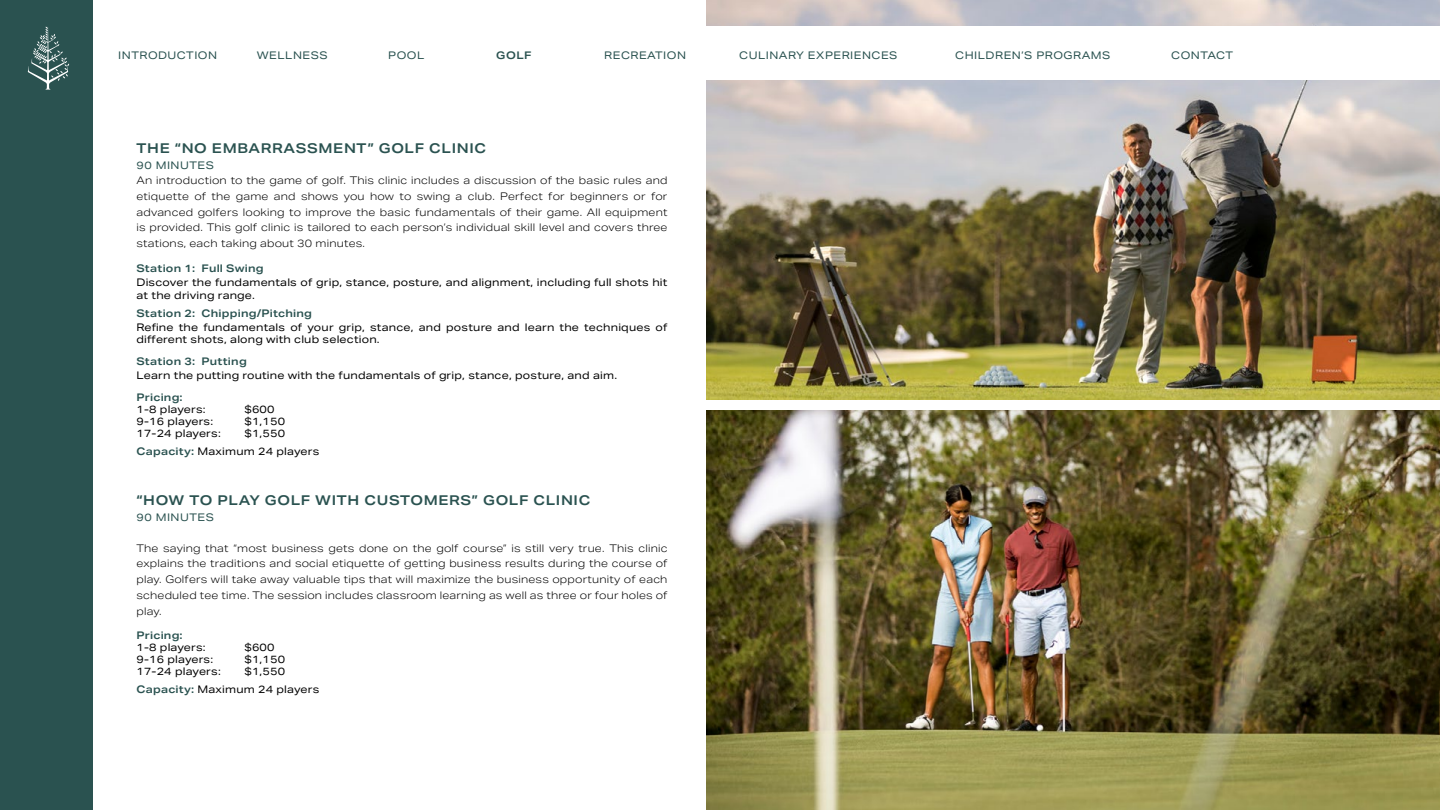
<style>
.page{position:relative;width:1440px;height:810px;background:#fff}
.page>*{position:absolute;margin:0;border:0;box-sizing:border-box;transform-origin:0 0}
.t1{font:600 13.5px "Aktiv Grotesk Ex";letter-spacing:.05em;color:#2a5250}
.t2{font:300 10.5px/15.8px "Aktiv Grotesk Ex";letter-spacing:.02em;color:#000;text-align:justify}
.t3{font:10.5px/12.6px "Aktiv Grotesk Ex";letter-spacing:.02em;color:#000}
.t4{font:10.5px "Aktiv Grotesk Ex";letter-spacing:.05em;color:#2a5250}
.t5{font:600 10.5px "Aktiv Grotesk Ex";letter-spacing:.02em;color:#2a5250}
.s1{font-weight:600;color:#2a5250}
</style>
<div class="page">
<img style="left:706px;top:0;width:734px;height:810px">
<div style="left:0;top:26px;width:1440px;height:54px;background:#fff"></div>
<div style="left:0;top:0;width:93px;height:810px;background:#2a5250"></div>
<div style="left:705px;top:400px;width:735px;height:10px;background:#fff"></div>
<svg style="left:28px;top:27px;width:41px;height:63px"></svg>
<p class="t4" style="left:118px;top:49px;width:100px">INTRODUCTION</p>
<p class="t4" style="left:257px;top:49px;width:72px">WELLNESS</p>
<p class="t4" style="left:388px;top:49px;width:38px">POOL</p>
<p class="t5" style="left:496px;top:49px;width:37px">GOLF</p>
<p class="t4" style="left:604px;top:49px;width:83px">RECREATION</p>
<p class="t4" style="left:739px;top:49px;width:160px">CULINARY EXPERIENCES</p>
<p class="t4" style="left:955px;top:49px;width:157px">CHILDREN’S PROGRAMS</p>
<p class="t4" style="left:1171px;top:49px;width:63px">CONTACT</p>
<h3 class="t1" style="left:136px;top:140px;width:351px">THE “NO EMBARRASSMENT” GOLF CLINIC</h3>
<p class="t4" style="left:136px;top:159px;width:79px">90 MINUTES</p>
<p class="t2" style="left:136px;top:173px;width:533px">An introduction to the game of golf. This clinic includes a discussion of the basic rules and etiquette of the game and shows you how to swing a club. Perfect for beginners or for advanced golfers looking to improve the basic fundamentals of their game. All equipment is provided. This golf clinic is tailored to each person’s individual skill level and covers three stations, each taking about 30 minutes.</p>
<p class="t5" style="left:136px;top:262px;width:128px">Station 1: Full Swing</p>
<p class="t3" style="left:136px;top:276px;width:533px">Discover the fundamentals of grip, stance, posture, and alignment, including full shots hit at the driving range.</p>
<p class="t5" style="left:136px;top:307px;width:177px">Station 2: Chipping/Pitching</p>
<p class="t3" style="left:136px;top:321px;width:532px">Refine the fundamentals of your grip, stance, and posture and learn the techniques of different shots, along with club selection.</p>
<p class="t5" style="left:136px;top:355px;width:112px">Station 3: Putting</p>
<p class="t3" style="left:136px;top:369px;width:482px">Learn the putting routine with the fundamentals of grip, stance, posture, and aim.</p>
<p class="t5" style="left:136px;top:391px;width:48px">Pricing:</p>
<p class="t3" style="left:136px;top:403px;width:71px">1-8 players:</p>
<p class="t3" style="left:245px;top:403px;width:32px">$600</p>
<p class="t3" style="left:136px;top:415px;width:78px">9-16 players:</p>
<p class="t3" style="left:245px;top:415px;width:42px">$1,150</p>
<p class="t3" style="left:136px;top:427px;width:86px">17-24 players:</p>
<p class="t3" style="left:245px;top:427px;width:42px">$1,550</p>
<p class="t3" style="left:136px;top:445px;width:184px"><span class="s1">Capacity:</span> Maximum 24 players</p>
<h3 class="t1" style="left:136px;top:492px;width:455px">“HOW TO PLAY GOLF WITH CUSTOMERS” GOLF CLINIC</h3>
<p class="t4" style="left:136px;top:511px;width:79px">90 MINUTES</p>
<p class="t2" style="left:136px;top:540px;width:533px">The saying that “most business gets done on the golf course” is still very true. This clinic explains the traditions and social etiquette of getting business results during the course of play. Golfers will take away valuable tips that will maximize the business opportunity of each scheduled tee time. The session includes classroom learning as well as three or four holes of play.</p>
<p class="t5" style="left:136px;top:630px;width:48px">Pricing:</p>
<p class="t3" style="left:136px;top:641px;width:71px">1-8 players:</p>
<p class="t3" style="left:245px;top:641px;width:32px">$600</p>
<p class="t3" style="left:136px;top:653px;width:78px">9-16 players:</p>
<p class="t3" style="left:245px;top:653px;width:42px">$1,150</p>
<p class="t3" style="left:136px;top:665px;width:86px">17-24 players:</p>
<p class="t3" style="left:245px;top:665px;width:42px">$1,550</p>
<p class="t3" style="left:136px;top:683px;width:184px"><span class="s1">Capacity:</span> Maximum 24 players</p>
</div>
